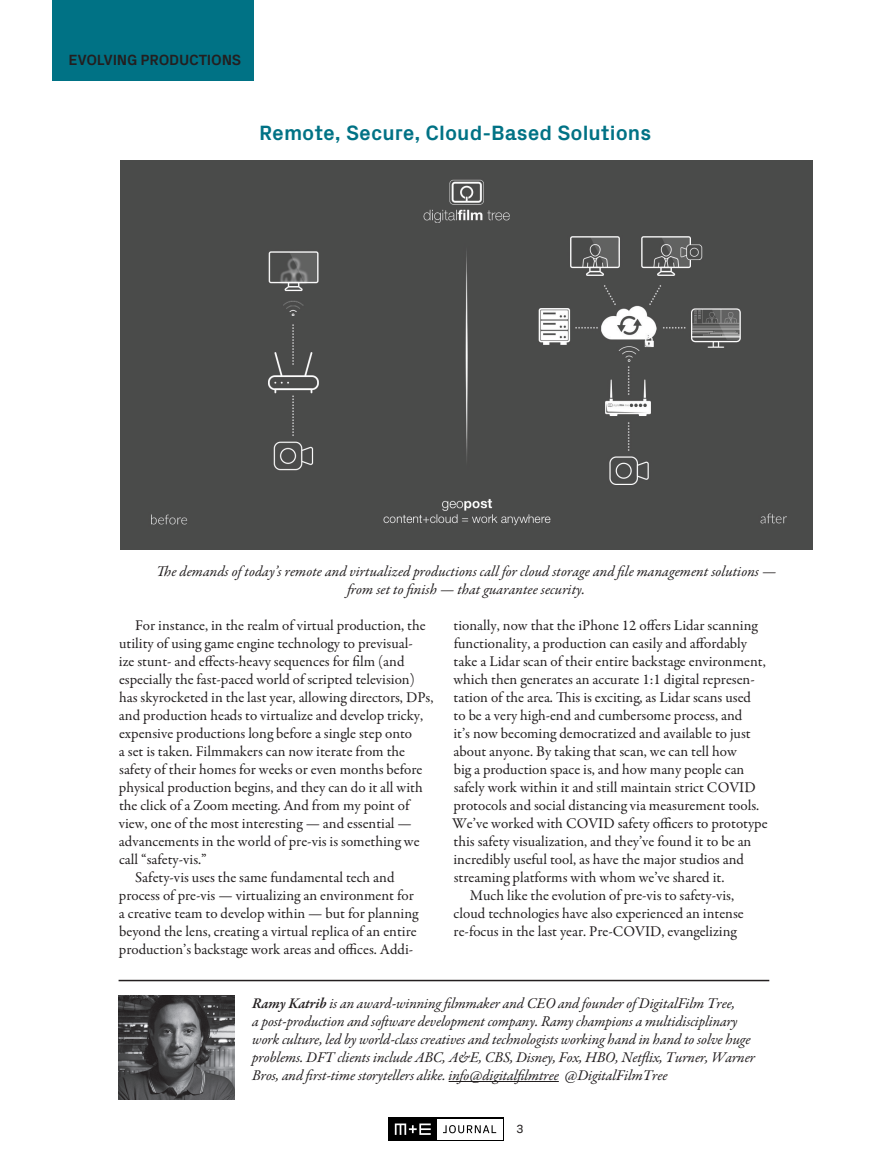
<style>
.page{position:relative;width:891px;height:1161px;background:#fff}
.page>*{position:absolute;margin:0;border:0;box-sizing:border-box;transform-origin:0 0}
.t1{font:700 21px "Px Grotesk";color:#007285}
.t2{font:15px/18px "Garamond Premr Pro";color:#231f20}
.t3{font:italic 15px/18px "Garamond Premr Pro";letter-spacing:-.01em;color:#231f20}
.t4{font:700 15px "Px Grotesk";letter-spacing:-.015em;color:#231f20}
.t5{font:12px "Px Grotesk";color:#231f20}
.s1{font-weight:600}
</style>
<div class="page">
<svg style="left:389px;top:1117px;width:115px;height:24px"></svg>
<div style="left:437px;top:1119px;width:65px;height:20px;background:#fff"></div>
<svg style="left:443px;top:1125px;width:53px;height:8px"></svg>
<svg style="left:395px;top:1124px;width:36px;height:11px"></svg>
<div style="left:121px;top:160px;width:691px;height:389px;background:#4a4b4a"></div>
<hr style="left:119px;top:980px;width:650px;height:1px;background:#231f20">
<hr style="left:449px;top:1081px;width:110px;height:1px;background:#231f20">
<img style="left:119px;top:995px;width:115px;height:105px">
<div style="left:52px;top:0;width:202px;height:81px;background:#007285"></div>
<p class="t4" style="left:69px;top:49px;width:174px">EVOLVING PRODUCTIONS</p>
<p class="t1" style="left:259px;top:117px;width:393px">Remote, Secure, Cloud-Based Solutions</p>
<p class="t3" style="left:156px;top:563px;width:622px;text-align:center">The demands of today’s remote and virtualized productions call for cloud storage and file management solutions — from set to finish — that guarantee security.</p>
<p class="t2" style="left:119px;top:617px;width:316px;text-indent:16px">For instance, in the realm of virtual production, the utility of using game engine technology to previsual-<br>ize stunt- and effects-heavy sequences for film (and especially the fast-paced world of scripted television) has skyrocketed in the last year, allowing directors, DPs, and production heads to virtualize and develop tricky, expensive productions long before a single step onto<br>a set is taken. Filmmakers can now iterate from the safety of their homes for weeks or even months before physical production begins, and they can do it all with the click of a Zoom meeting. And from my point of view, one of the most interesting — and essential — advancements in the world of pre-vis is something we call “safety-vis.”</p>
<p class="t2" style="left:119px;top:869px;width:301px;text-align:center">Safety-vis uses the same fundamental tech and process of pre-vis — virtualizing an environment for a creative team to develop within — but for planning beyond the lens, creating a virtual replica of an entire production’s backstage work areas and offices. Addi-</p>
<p class="t3" style="left:252px;top:995px;width:504px"><span class="s1">Ramy Katrib</span> is an award-winning filmmaker and CEO and founder of DigitalFilm Tree,<br>a post-production and software development company. Ramy champions a multidisciplinary work culture, led by world-class creatives and technologists working hand in hand to solve huge problems. DFT clients include ABC, A&amp;E, CBS, Disney, Fox, HBO, Netflix, Turner, Warner Bros, and first-time storytellers alike. info@digitalfilmtree @DigitalFilmTree</p>
<p class="t2" style="left:452px;top:617px;width:317px">tionally, now that the iPhone 12 offers Lidar scanning functionality, a production can easily and affordably take a Lidar scan of their entire backstage environment, which then generates an accurate 1:1 digital represen&shy;tation of the area. This is exciting, as Lidar scans used<br>to be a very high-end and cumbersome process, and<br>it’s now becoming democratized and available to just about anyone. By taking that scan, we can tell how<br>big a production space is, and how many people can safely work within it and still maintain strict COVID protocols and social distancing via measurement tools.<br>We’ve worked with COVID safety officers to prototype this safety visualization, and they’ve found it to be an incredibly useful tool, as have the major studios and streaming platforms with whom we’ve shared it.</p>
<p class="t2" style="left:454px;top:887px;width:292px;text-align:center">Much like the evolution of pre-vis to safety-vis, cloud technologies have also experienced an intense re-focus in the last year. Pre-COVID, evangelizing</p>
<p class="t5" style="left:516px;top:1120px;width:9px">3</p>
</div>
